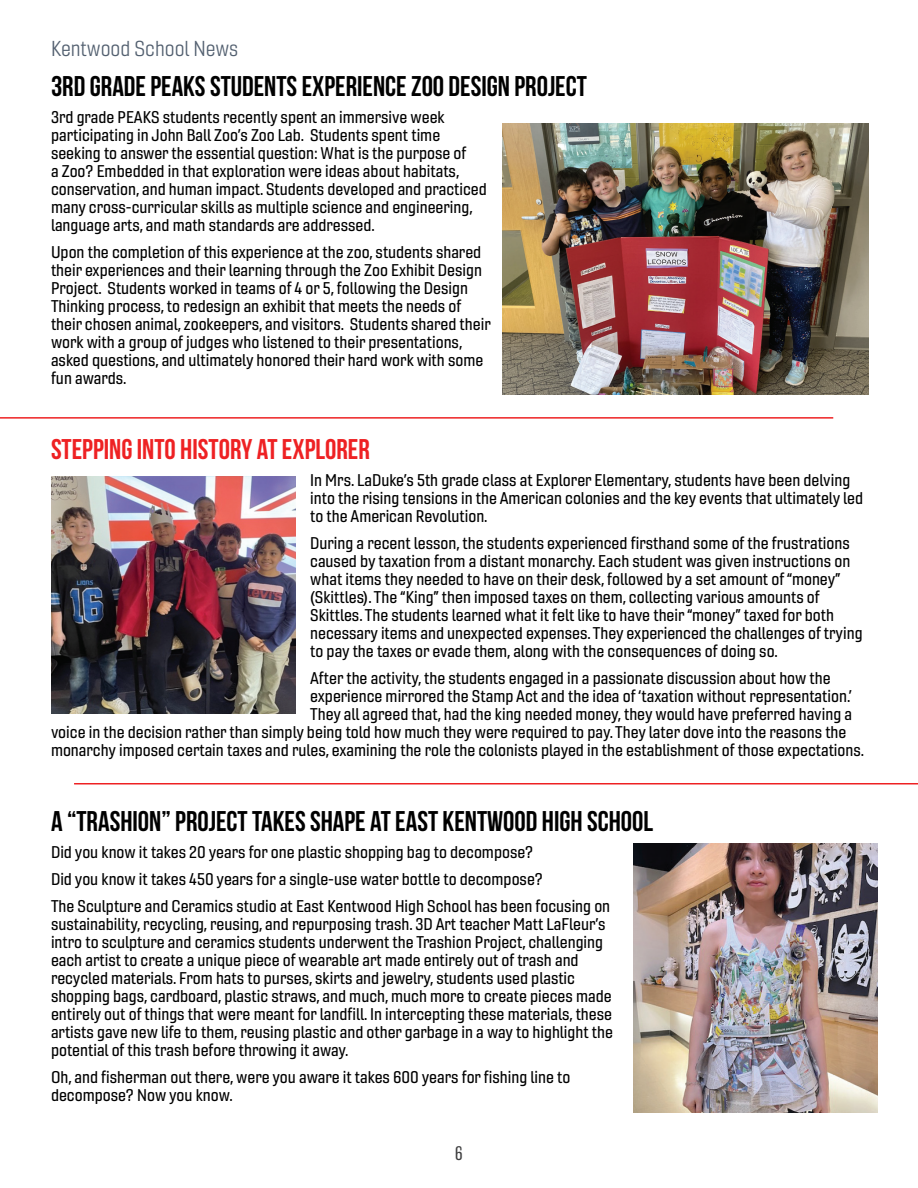
<style>
.page{position:relative;width:918px;height:1188px;background:#fff}
.page>*{position:absolute;margin:0;border:0;box-sizing:border-box;transform-origin:0 0}
.t1{font:28.5px "Bebas Neue";color:#000}
.t2{font:28.5px "Bebas Neue";color:#ee2123}
.t3{font:21px "Gineso Nor Boo";color:#536070}
.t4{font:200 18px "Balboa";color:#3e3e3f}
.t5{font:16.5px/18px "Gineso Nor Med";color:#000}
</style>
<div class="page">
<img style="left:502px;top:123px;width:367px;height:271px">
<img style="left:633px;top:843px;width:245px;height:270px">
<img style="left:51px;top:476px;width:244px;height:238px">
<hr style="left:0;top:417px;width:833px;height:2px;background:#ee2123">
<hr style="left:74px;top:783px;width:844px;height:1px;background:#ee2123">
<p class="t3" style="left:51px;top:36px;width:189px">Kentwood School News</p>
<h1 class="t1" style="left:51px;top:71px;width:537px">3RD GRADE PEAKS STUDENTS EXPERIENCE ZOO DESIGN PROJECT</h1>
<p class="t5" style="left:51px;top:108px;width:437px">3rd grade PEAKS students recently spent an immersive week participating in John Ball Zoo’s Zoo Lab. Students spent time seeking to answer the essential question: What is the purpose of<br>a Zoo? Embedded in that exploration were ideas about habitats, conservation, and human impact. Students developed and practiced many cross-curricular skills as multiple science and engineering, language arts, and math standards are addressed.</p>
<p class="t5" style="left:51px;top:243px;width:441px">Upon the completion of this experience at the zoo, students shared their experiences and their learning through the Zoo Exhibit Design Project. Students worked in teams of 4 or 5, following the Design Thinking process, to redesign an exhibit that meets the needs of their chosen animal, zookeepers, and visitors. Students shared their work with a group of judges who listened to their presentations, asked questions, and ultimately honored their hard work with some fun awards.</p>
<h1 class="t2" style="left:51px;top:433px;width:320px">STEPPING INTO HISTORY AT EXPLORER</h1>
<p class="t5" style="left:310px;top:471px;width:555px">In Mrs. LaDuke’s 5th grade class at Explorer Elementary, students have been delving into the rising tensions in the American colonies and the key events that ultimately led to the American Revolution.</p>
<p class="t5" style="left:310px;top:534px;width:554px">During a recent lesson, the students experienced firsthand some of the frustrations caused by taxation from a distant monarchy. Each student was given instructions on what items they needed to have on their desk, followed by a set amount of “money” (Skittles). The “King” then imposed taxes on them, collecting various amounts of Skittles. The students learned what it felt like to have their “money” taxed for both necessary items and unexpected expenses. They experienced the challenges of trying to pay the taxes or evade them, along with the consequences of doing so.</p>
<p class="t5" style="left:310px;top:669px;width:522px">After the activity, the students engaged in a passionate discussion about how the</p>
<p class="t5" style="left:310px;top:687px;width:544px">experience mirrored the Stamp Act and the idea of ‘taxation without representation.’</p>
<p class="t5" style="left:310px;top:705px;width:543px">They all agreed that, had the king needed money, they would have preferred having a</p>
<p class="t5" style="left:51px;top:723px;width:797px">voice in the decision rather than simply being told how much they were required to pay. They later dove into the reasons the</p>
<p class="t5" style="left:51px;top:741px;width:815px">monarchy imposed certain taxes and rules, examining the role the colonists played in the establishment of those expectations.</p>
<h1 class="t1" style="left:51px;top:805px;width:604px">A “TRASHION” PROJECT TAKES SHAPE AT EAST KENTWOOD HIGH SCHOOL</h1>
<p class="t5" style="left:51px;top:839px;width:561px;line-height:27px">Did you know it takes 20 years for one plastic shopping bag to decompose?<br>Did you know it takes 450 years for a single-use water bottle to decompose?<br>The Sculpture and Ceramics studio at East Kentwood High School has been focusing on</p>
<p class="t5" style="left:51px;top:915px;width:564px">sustainability, recycling, reusing, and repurposing trash. 3D Art teacher Matt LaFleur’s intro to sculpture and ceramics students underwent the Trashion Project, challenging each artist to create a unique piece of wearable art made entirely out of trash and recycled materials. From hats to purses, skirts and jewelry, students used plastic shopping bags, cardboard, plastic straws, and much, much more to create pieces made entirely out of things that were meant for landfill. In intercepting these materials, these artists gave new life to them, reusing plastic and other garbage in a way to highlight the potential of this trash before throwing it away.</p>
<p class="t5" style="left:51px;top:1068px;width:521px">Oh, and fisherman out there, were you aware it takes 600 years for fishing line to decompose? Now you know.</p>
<p class="t4" style="left:455px;top:1144px;width:9px">6</p>
</div>
